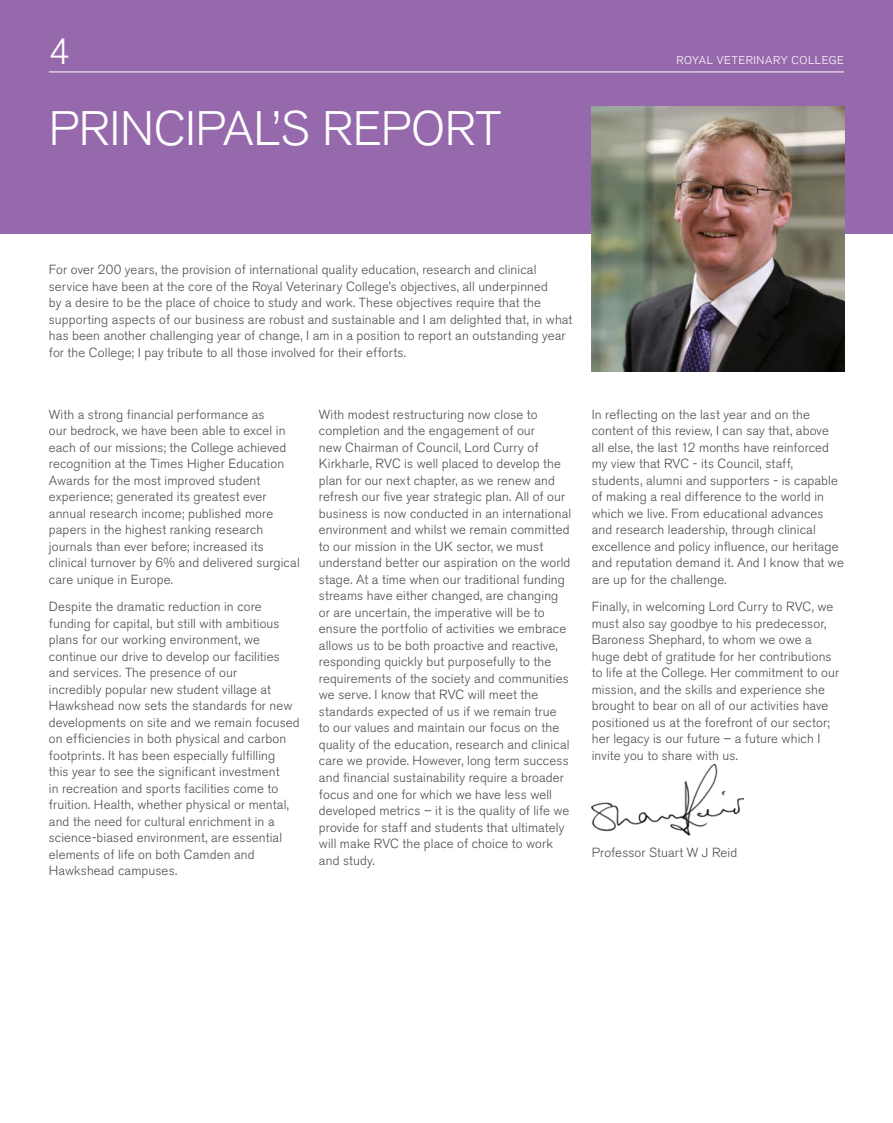
<style>
.page{position:relative;width:893px;height:1123px;background:#fff}
.page>*{position:absolute;margin:0;border:0;box-sizing:border-box;transform-origin:0 0}
.t1{font:300 48px "Akzidenz Grotesk BE";letter-spacing:-.01em;color:#fff}
.t2{font:300 36px "Akzidenz Grotesk BE";color:#fff}
.t3{font:300 13.2px/16.5px "Akzidenz Grotesk BE";letter-spacing:.01em;color:#4c4c4e}
.t4{font:300 11.25px "Akzidenz Grotesk BE";letter-spacing:.05em;color:#fff}
</style>
<div class="page">
<hr style="left:892px;top:234px;width:1px;height:888px;background:#92af2a">
<div style="left:0;top:0;width:893px;height:234px;background:#9669ad"></div>
<hr style="left:892px;top:0;width:1px;height:234px;background:#aabf5c">
<hr style="left:49px;top:72px;width:795px;height:1px;background:#fff">
<img style="left:592px;top:106px;width:252px;height:266px">
<img style="left:592px;top:764px;width:152px;height:71px">
<h2 class="t2" style="left:49px;top:38px;width:22px">4</h2>
<h1 class="t1" style="left:49px;top:111px;width:454px">PRINCIPAL’S REPORT</h1>
<p class="t3" style="left:49px;top:263px;width:525px">For over 200 years, the provision of international quality education, research and clinical service have been at the core of the Royal Veterinary College’s objectives, all underpinned<br>by a desire to be the place of choice to study and work. These objectives require that the supporting aspects of our business are robust and sustainable and I am delighted that, in what has been another challenging year of change, I am in a position to report an outstanding year for the College; I pay tribute to all those involved for their efforts.</p>
<p class="t4" style="left:676px;top:56px;width:169px">ROYAL VETERINARY COLLEGE</p>
<p class="t3" style="left:49px;top:407px;width:252px">With a strong financial performance as<br>our bedrock, we have been able to excel in each of our missions; the College achieved recognition at the Times Higher Education Awards for the most improved student experience; generated its greatest ever annual research income; published more papers in the highest ranking research journals than ever before; increased its clinical turnover by 6% and delivered surgical care unique in Europe.</p>
<p class="t3" style="left:49px;top:600px;width:252px">Despite the dramatic reduction in core funding for capital, but still with ambitious plans for our working environment, we continue our drive to develop our facilities and services. The presence of our<br>incredibly popular new student village at Hawkshead now sets the standards for new developments on site and we remain focused on efficiencies in both physical and carbon footprints. It has been especially fulfilling<br>this year to see the significant investment<br>in recreation and sports facilities come to fruition. Health, whether physical or mental, and the need for cultural enrichment in a science-biased environment, are essential elements of life on both Camden and Hawkshead campuses.</p>
<p class="t3" style="left:319px;top:407px;width:254px">With modest restructuring now close to completion and the engagement of our<br>new Chairman of Council, Lord Curry of Kirkharle, RVC is well placed to develop the plan for our next chapter, as we renew and refresh our five year strategic plan. All of our business is now conducted in an international environment and whilst we remain committed to our mission in the UK sector, we must understand better our aspiration on the world stage. At a time when our traditional funding streams have either changed, are changing or are uncertain, the imperative will be to ensure the portfolio of activities we embrace allows us to be both proactive and reactive, responding quickly but purposefully to the requirements of the society and communities we serve. I know that RVC will meet the standards expected of us if we remain true<br>to our values and maintain our focus on the quality of the education, research and clinical care we provide. However, long term success and financial sustainability require a broader focus and one for which we have less well developed metrics – it is the quality of life we provide for staff and students that ultimately will make RVC the place of choice to work and study.</p>
<p class="t3" style="left:592px;top:407px;width:254px">In reflecting on the last year and on the content of this review, I can say that, above all else, the last 12 months have reinforced my view that RVC - its Council, staff, students, alumni and supporters - is capable of making a real difference to the world in which we live. From educational advances and research leadership, through clinical excellence and policy influence, our heritage and reputation demand it. And I know that we are up for the challenge.</p>
<p class="t3" style="left:592px;top:600px;width:249px">Finally, in welcoming Lord Curry to RVC, we must also say goodbye to his predecessor, Baroness Shephard, to whom we owe a huge debt of gratitude for her contributions to life at the College. Her commitment to our mission, and the skills and experience she brought to bear on all of our activities have positioned us at the forefront of our sector; her legacy is our future – a future which I invite you to share with us.</p>
<p class="t3" style="left:592px;top:845px;width:147px">Professor Stuart W J Reid</p>
</div>
